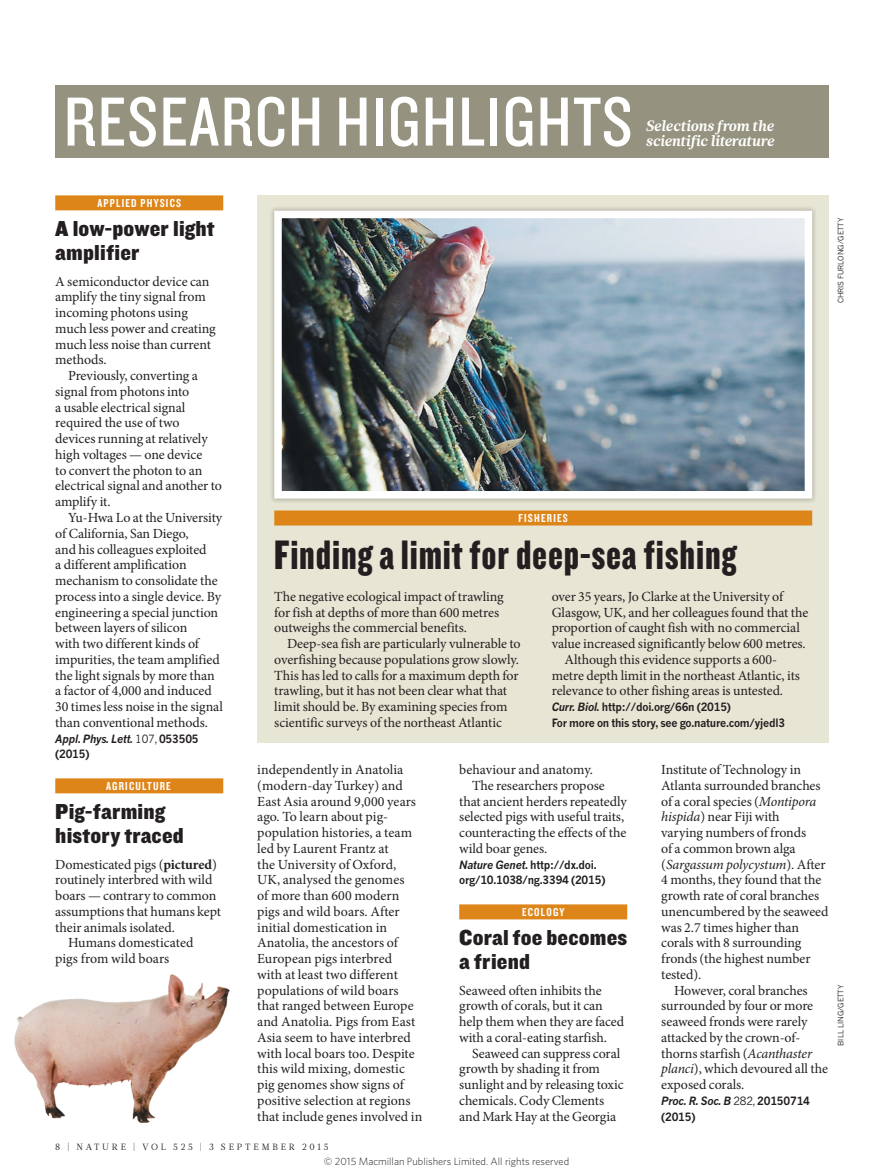
<style>
.page{position:relative;width:893px;height:1174px;background:#fff}
.page>*{position:absolute;margin:0;border:0;box-sizing:border-box;transform-origin:0 0}
.t1{font:72px "Knockout 29 Junior Ltweight";letter-spacing:.02em;color:#fff}
.BRIEFS_BOX_HEAD{font:42.75px "Knockout 69 Full Liteweight";letter-spacing:.02em;color:#231f20}
.RES_HIGH_HEAD_15{font:22.5px/23.7px "Knockout 71 Full Middlewt";letter-spacing:.01em;color:#231f20}
.t2{font:italic 700 15px/15px "Glosa Math";letter-spacing:-.005em;color:#fff}
.BODY_TEXT_R_L_INDENT{font:13.95px/15.8px "Minion Pro";letter-spacing:-.005em;color:#231f20}
.BODY_TEXT_R_L_1ST_PA{font:13.95px/15.8px "Minion Pro";letter-spacing:-.005em;color:#231f20}
.BRIEFS_SUBJECT_STRAP{font:12px "Knockout 49 Liteweight";letter-spacing:.1em;color:#fff}
.BRIEFS_PAPER{font:700 11.25px/15.8px "News Gothic MTOT";letter-spacing:-.02em;color:#231f20;scale:.95 1}
.BRIEFS_PAPER-2{font:italic 700 11.25px/15.8px "News Gothic MTOT";letter-spacing:-.02em;color:#231f20;scale:.95 1}
.t3{font:300 10.5px "Whitney";color:#231f20}
.t4{font:9px "Glosa Math";letter-spacing:.315em;color:#231f20}
.PIC_CREDIT{font:7.5px "News Gothic MTOT";color:#231f20}
.s1{font-style:normal}
.s2{font-weight:400;font-style:normal}
.s3{font-weight:700}
.s4{font-style:italic}
.s5{font-weight:400}
</style>
<div class="page">
<img style="left:14px;top:974px;width:216px;height:149px">
<div style="left:257px;top:195px;width:572px;height:547px;background:#e7e5d4"></div>
<div style="left:269px;top:206px;width:548px;height:297px;background:#231f20;opacity:.25"></div>
<img style="left:283px;top:220px;width:520px;height:269px">
<div style="left:274px;top:211px;width:538px;height:287px;border:8px solid #fff"></div>
<div style="left:274px;top:510px;width:538px;height:15px;background:#dd8519"></div>
<div style="left:55px;top:195px;width:168px;height:15px;background:#dd8519"></div>
<div style="left:55px;top:778px;width:168px;height:15px;background:#dd8519"></div>
<div style="left:459px;top:904px;width:168px;height:15px;background:#dd8519"></div>
<div style="left:55px;top:85px;width:774px;height:72px;background:#95937f"></div>
<h1 class="t1" style="left:64px;top:75px;width:570px">RESEARCH HIGHLIGHTS</h1>
<p class="t2" style="left:646px;top:118px;width:130px">Selections from the scientific literature</p>
<p class="BRIEFS_SUBJECT_STRAP" style="left:97px;top:195px;width:85px">APPLIED PHYSICS</p>
<p class="RES_HIGH_HEAD_15" style="left:55px;top:216px;width:161px">A low-power light amplifier</p>
<p class="BODY_TEXT_R_L_1ST_PA" style="left:55px;top:273px;width:162px">A semiconductor device can amplify the tiny signal from incoming photons using much less power and creating much less noise than current methods.</p>
<p class="BODY_TEXT_R_L_INDENT" style="left:55px;top:368px;width:168px;text-indent:13px">Previously, converting a signal from photons into<br>a usable electrical signal required the use of two devices running at relatively high voltages — one device<br>to convert the photon to an electrical signal and another to amplify it.</p>
<p class="BODY_TEXT_R_L_INDENT" style="left:55px;top:510px;width:169px;text-indent:13px">Yu-Hwa Lo at the University of California, San Diego,<br>and his colleagues exploited<br>a different amplification mechanism to consolidate the process into a single device. By engineering a special junction between layers of silicon<br>with two different kinds of impurities, the team amplified the light signals by more than a factor of 4,000 and induced<br>30 times less noise in the signal than conventional methods.</p>
<p class="BRIEFS_PAPER-2" style="left:55px;top:730px;width:152px">Appl<span class="s1">.</span> Phys. Lett. <span class="s2">107,</span> <span class="s1">053505 (2015)</span></p>
<p class="BRIEFS_SUBJECT_STRAP" style="left:106px;top:778px;width:66px">AGRICULTURE</p>
<p class="RES_HIGH_HEAD_15" style="left:55px;top:798px;width:130px">Pig-farming history traced</p>
<p class="BODY_TEXT_R_L_1ST_PA" style="left:55px;top:856px;width:167px">Domesticated pigs (<span class="s3">pictured</span>) routinely interbred with wild boars — contrary to common assumptions that humans kept their animals isolated.</p>
<p class="BODY_TEXT_R_L_INDENT" style="left:55px;top:935px;width:140px;text-indent:13px">Humans domesticated pigs from wild boars</p>
<p class="BRIEFS_SUBJECT_STRAP" style="left:519px;top:510px;width:51px">FISHERIES</p>
<p class="BRIEFS_BOX_HEAD" style="left:274px;top:528px;width:464px">Finding a limit for deep-sea fishing</p>
<p class="BODY_TEXT_R_L_1ST_PA" style="left:274px;top:588px;width:231px">The negative ecological impact of trawling for fish at depths of more than 600 metres outweighs the commercial benefits.</p>
<p class="BODY_TEXT_R_L_INDENT" style="left:274px;top:636px;width:248px;text-indent:13px">Deep-sea fish are particularly vulnerable to overfishing because populations grow slowly.<br>This has led to calls for a maximum depth for trawling, but it has not been clear what that limit should be. By examining species from scientific surveys of the northeast Atlantic</p>
<p class="BODY_TEXT_R_L_INDENT" style="left:552px;top:588px;width:258px">over 35 years, Jo Clarke at the University of Glasgow, UK, and her colleagues found that the proportion of caught fish with no commercial value increased significantly below 600 metres.</p>
<p class="BODY_TEXT_R_L_INDENT" style="left:552px;top:651px;width:250px;text-indent:13px">Although this evidence supports a 600- metre depth limit in the northeast Atlantic, its relevance to other fishing areas is untested.</p>
<p class="BRIEFS_PAPER" style="left:552px;top:699px;width:190px"><span class="s4">Curr. Biol.</span> http://doi.org/66n (2015)</p>
<p class="BRIEFS_PAPER" style="left:552px;top:714px;width:247px">For more on this story, see go.nature.com/yjedl3</p>
<p class="BODY_TEXT_R_L_INDENT" style="left:257px;top:762px;width:167px">independently in Anatolia (modern-day Turkey) and<br>East Asia around 9,000 years ago. To learn about pig&shy;population histories, a team led by Laurent Frantz at<br>the University of Oxford,<br>UK, analysed the genomes<br>of more than 600 modern pigs and wild boars. After initial domestication in<br>Anatolia, the ancestors of<br>European pigs interbred<br>with at least two different populations of wild boars that ranged between Europe and Anatolia. Pigs from East<br>Asia seem to have interbred with local boars too. Despite this wild mixing, domestic pig genomes show signs of positive selection at regions that include genes involved in</p>
<p class="BODY_TEXT_R_L_INDENT" style="left:459px;top:762px;width:135px">behaviour and anatomy.</p>
<p class="BODY_TEXT_R_L_INDENT" style="left:459px;top:777px;width:169px;text-indent:13px">The researchers propose that ancient herders repeatedly selected pigs with useful traits, counteracting the effects of the wild boar genes.</p>
<p class="BRIEFS_PAPER" style="left:459px;top:856px;width:155px"><span class="s4">Nature Genet</span>. http://dx.doi. org/10.1038/ng.3394 (2015)</p>
<p class="BRIEFS_SUBJECT_STRAP" style="left:522px;top:904px;width:44px">ECOLOGY</p>
<p class="RES_HIGH_HEAD_15" style="left:459px;top:924px;width:170px">Coral foe becomes a friend</p>
<p class="BODY_TEXT_R_L_1ST_PA" style="left:459px;top:982px;width:166px">Seaweed often inhibits the growth of corals, but it can help them when they are faced with a coral-eating starfish.</p>
<p class="BODY_TEXT_R_L_INDENT" style="left:459px;top:1045px;width:166px;text-indent:13px">Seaweed can suppress coral growth by shading it from sunlight and by releasing toxic chemicals. Cody Clements and Mark Hay at the Georgia</p>
<p class="BODY_TEXT_R_L_INDENT" style="left:661px;top:762px;width:169px">Institute of Technology in<br>Atlanta surrounded branches of a coral species (<span class="s4">Montipora hispida</span>) near Fiji with<br>varying numbers of fronds<br>of a common brown alga (<span class="s4">Sargassum polycystum</span>). After<br>4 months, they found that the growth rate of coral branches unencumbered by the seaweed was 2.7 times higher than corals with 8 surrounding fronds (the highest number tested).</p>
<p class="BODY_TEXT_R_L_INDENT" style="left:661px;top:982px;width:168px;text-indent:13px">However, coral branches surrounded by four or more seaweed fronds were rarely attacked by the crown-of&shy;thorns starfish (<span class="s4">Acanthaster planci</span>), which devoured all the exposed corals.</p>
<p class="BRIEFS_PAPER" style="left:661px;top:1092px;width:158px"><span class="s4">Proc. R. Soc. B</span> <span class="s5">282,</span> 20150714 (2015)</p>
<p class="t4" style="left:55px;top:1141px;width:275px">8 | NATURE | VOL 525 | 3 SEPTEMBER 2015</p>
<p class="t3" style="left:324px;top:1154px;width:247px">© 2015 Macmillan Publishers Limited. All rights reserved</p>
<p class="PIC_CREDIT" style="left:836px;top:303px;width:87px;rotate:-90deg">CHRIS FURLONG/GETTY</p>
<p class="PIC_CREDIT" style="left:836px;top:1045px;width:63px;rotate:-90deg">BILL LING/GETTY</p>
</div>
